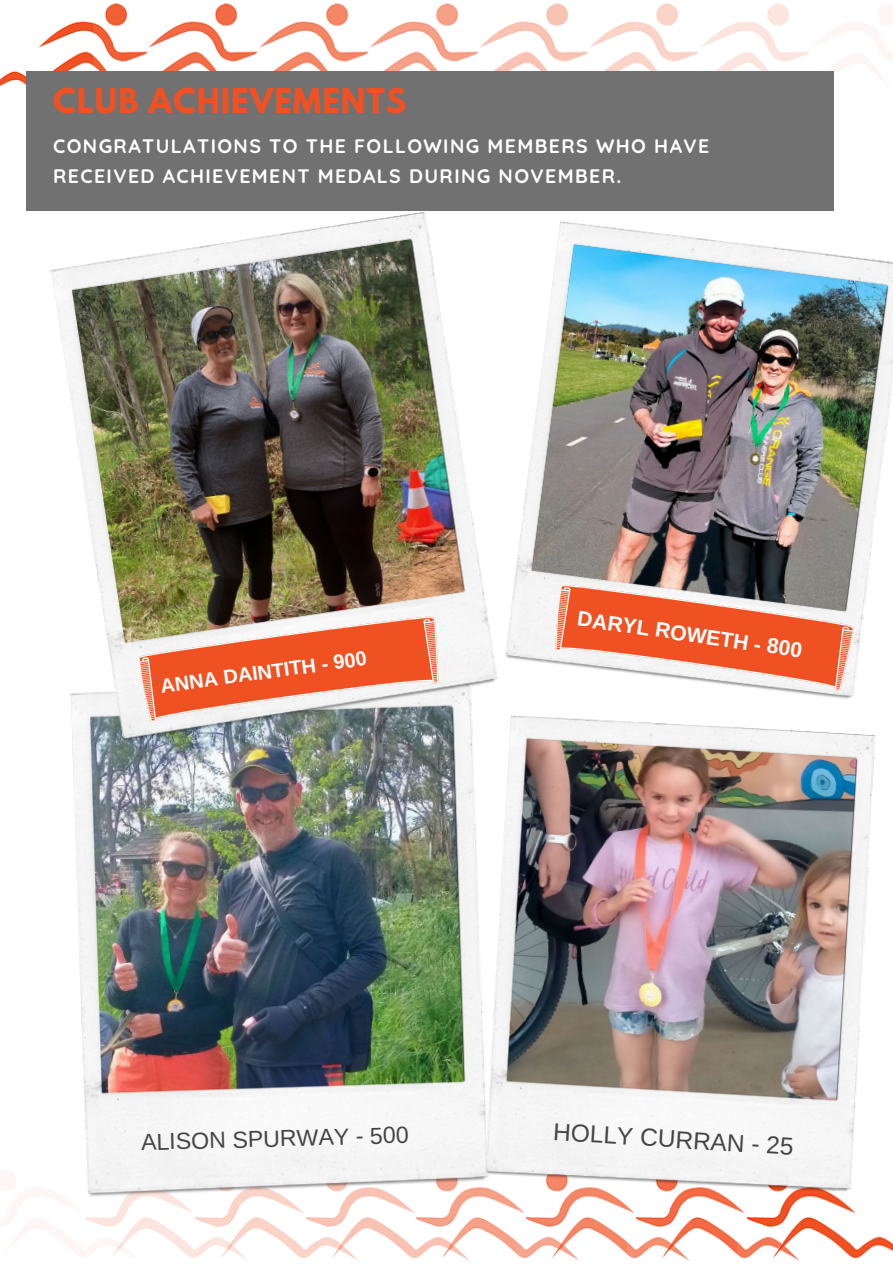
<style>
.page{position:relative;width:893px;height:1264px;background:#fff}
.page>*{position:absolute;margin:0;border:0;box-sizing:border-box;transform-origin:0 0}
.t1{font:700 30.3px "League Spartan";letter-spacing:.03em;color:#f05122}
.t2{font:24.45px "Arimo";color:#464544}
.t3{font:23.1px "Arimo";color:#464544}
.t4{font:700 21.15px "Arimo";color:#fff}
.t5{font:700 20.1px "Arimo";color:#fff}
.t6{font:700 19.5px/30.3px "Quicksand";letter-spacing:.07em;color:#fff}
</style>
<div class="page">
<img style="left:469px;top:1198px;width:48px;height:56px">
<img style="left:359px;top:1199px;width:110px;height:62px">
<img style="left:248px;top:1199px;width:111px;height:62px">
<img style="left:76px;top:1199px;width:172px;height:61px">
<img style="left:517px;top:1198px;width:110px;height:63px">
<img style="left:627px;top:1198px;width:110px;height:63px">
<img style="left:737px;top:1198px;width:155px;height:63px">
<img style="left:0;top:21px;width:94px;height:66px">
<img style="left:487px;top:21px;width:47px;height:50px">
<img style="left:377px;top:3px;width:110px;height:68px">
<img style="left:267px;top:3px;width:110px;height:68px">
<img style="left:94px;top:3px;width:173px;height:68px">
<img style="left:534px;top:3px;width:111px;height:68px">
<img style="left:645px;top:3px;width:110px;height:68px">
<img style="left:755px;top:3px;width:137px;height:94px">
<div style="left:26px;top:71px;width:807px;height:140px;background:#717171"></div>
<img style="left:505px;top:221px;width:387px;height:478px">
<svg style="left:553px;top:582px;width:301px;height:110px"></svg>
<img style="left:72px;top:743px;width:417px;height:456px">
<img style="left:51px;top:212px;width:447px;height:531px">
<svg style="left:139px;top:614px;width:305px;height:109px"></svg>
<img style="left:483px;top:713px;width:393px;height:485px">
<h1 class="t1" style="left:53px;top:86px;width:354px">CLUB ACHIEVEMENTS</h1>
<p class="t6" style="left:53px;top:130px;width:657px">CONGRATULATIONS TO THE FOLLOWING MEMBERS WHO HAVE<br>RECEIVED ACHIEVEMENT MEDALS DURING NOVEMBER.</p>
<p class="t5" style="left:159px;top:675px;width:209px;rotate:-8deg">ANNA DAINTITH - 900</p>
<p class="t4" style="left:579px;top:606px;width:228px;rotate:8deg">DARYL ROWETH - 800</p>
<p class="t3" style="left:141px;top:1129px;width:269px;rotate:-2deg">ALISON SPURWAY - 500</p>
<p class="t2" style="left:554px;top:1116px;width:242px;rotate:4deg">HOLLY CURRAN - 25</p>
</div>
